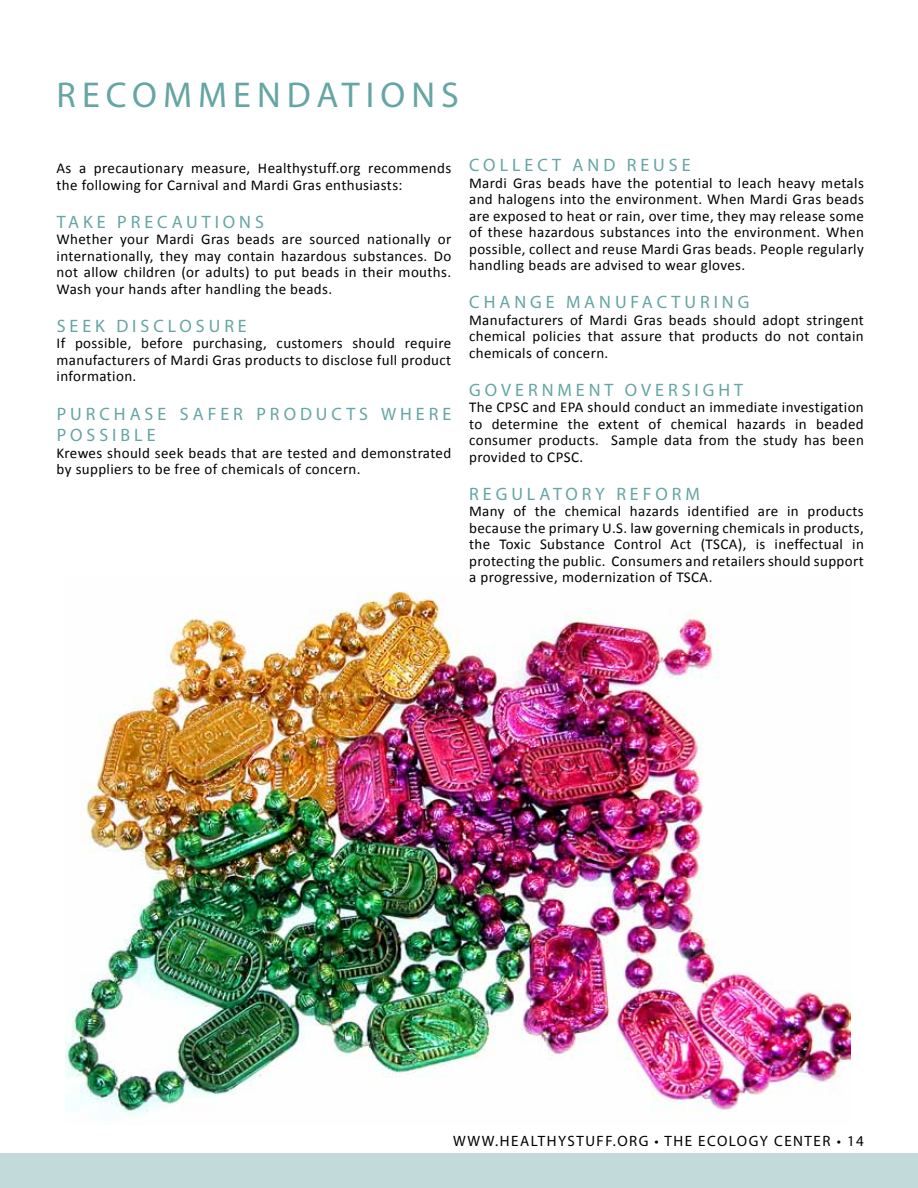
<style>
.page{position:relative;width:918px;height:1188px;background:#fff}
.page>*{position:absolute;margin:0;border:0;box-sizing:border-box;transform-origin:0 0}
.t1{font:36px "Myriad Pro";letter-spacing:.17em;color:#65a5a3}
.t2{font:18px/21.6px "Myriad Pro";letter-spacing:.22em;color:#65a5a3}
.t3{font:15px/16.5px "Calibri";letter-spacing:.025em;color:#000;text-align:justify}
.t4{font:15px "Myriad Pro";letter-spacing:.1em;color:#000}
</style>
<div class="page">
<div style="left:0;top:1154px;width:918px;height:34px;background:#c2dbda"></div>
<img style="left:65px;top:591px;width:785px;height:524px">
<h1 class="t1" style="left:57px;top:73px;width:404px">RECOMMENDATIONS</h1>
<p class="t3" style="left:57px;top:159px;width:396px">As a precautionary measure, Healthystuff.org recommends the following for Carnival and Mardi Gras enthusiasts:</p>
<p class="t2" style="left:57px;top:211px;width:209px">TAKE PRECAUTIONS</p>
<p class="t3" style="left:57px;top:230px;width:396px">Whether your Mardi Gras beads are sourced nationally or internationally, they may contain hazardous substances. Do not allow children (or adults) to put beads in their mouths.<br>Wash your hands after handling the beads.</p>
<p class="t2" style="left:57px;top:315px;width:192px">SEEK DISCLOSURE</p>
<p class="t3" style="left:57px;top:335px;width:396px">If possible, before purchasing, customers should require manufacturers of Mardi Gras products to disclose full product information.</p>
<p class="t2" style="left:57px;top:402px;width:396px">PURCHASE SAFER PRODUCTS WHERE<br>POSSIBLE</p>
<p class="t3" style="left:57px;top:444px;width:396px">Krewes should seek beads that are tested and demonstrated by suppliers to be free of chemicals of concern.</p>
<p class="t2" style="left:469px;top:154px;width:223px">COLLECT AND REUSE</p>
<p class="t3" style="left:469px;top:174px;width:396px">Mardi Gras beads have the potential to leach heavy metals and halogens into the environment. When Mardi Gras beads are exposed to heat or rain, over time, they may release some of these hazardous substances into the environment. When possible, collect and reuse Mardi Gras beads. People regularly handling beads are advised to wear gloves.</p>
<p class="t2" style="left:469px;top:291px;width:282px">CHANGE MANUFACTURING</p>
<p class="t3" style="left:469px;top:311px;width:396px">Manufacturers of Mardi Gras beads should adopt stringent chemical policies that assure that products do not contain chemicals of concern.</p>
<p class="t2" style="left:469px;top:379px;width:275px">gOVERNMENT OVERSIGHT</p>
<p class="t3" style="left:469px;top:398px;width:396px">The CPSC and EPA should conduct an immediate investigation to determine the extent of chemical hazards in beaded consumer products. Sample data from the study has been provided to CPSC.</p>
<p class="t2" style="left:469px;top:483px;width:232px">REGULATORY REFORM</p>
<p class="t3" style="left:469px;top:502px;width:396px">Many of the chemical hazards identified are in products because the primary U.S. law governing chemicals in products, the Toxic Substance Control Act (TSCA), is ineffectual in protecting the public. Consumers and retailers should support a progressive, modernization of TSCA.</p>
<p class="t4" style="left:453px;top:1132px;width:412px">WWW.HEALTHYSTUFF.ORG • THE ECOLOGY CENTER • 14</p>
</div>
